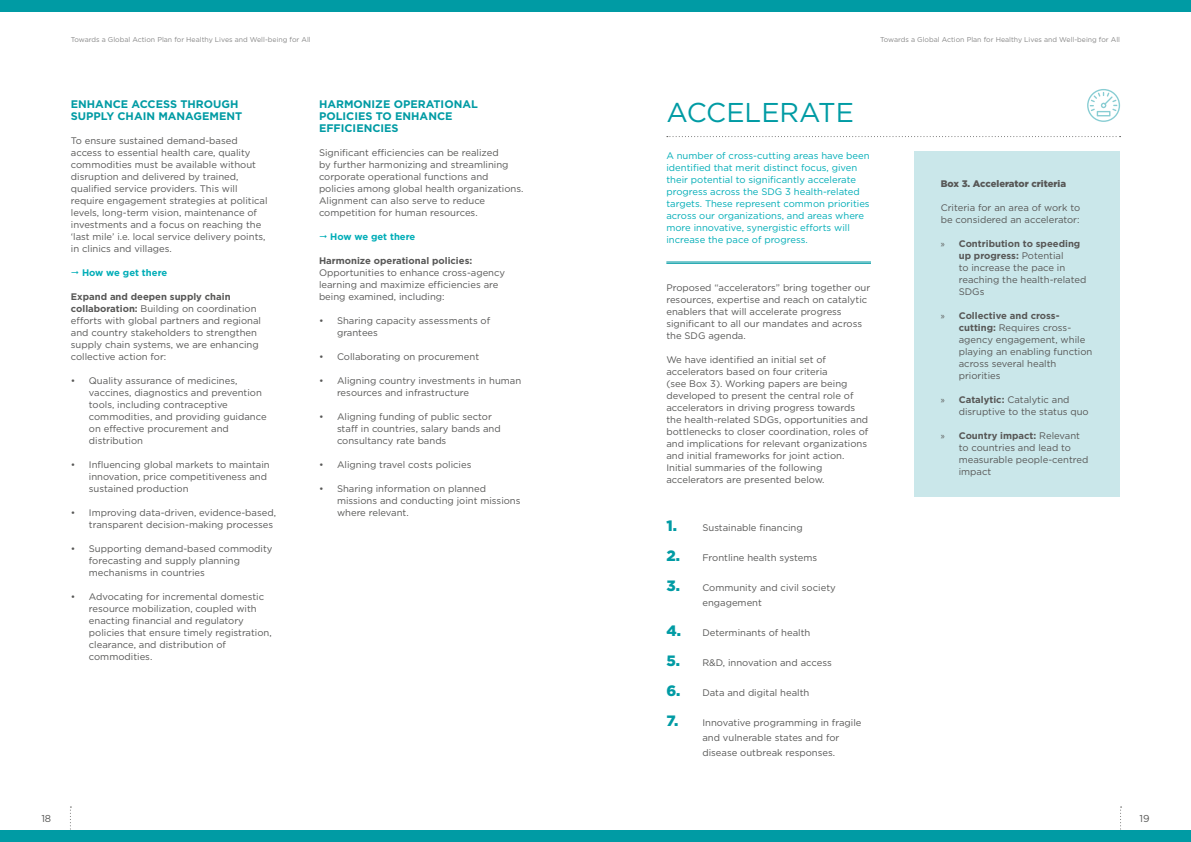
<style>
.page{position:relative;width:1191px;height:842px;background:#fff}
.page>*{position:absolute;margin:0;border:0;box-sizing:border-box;transform-origin:0 0}
.t1{font:27.2px "Gotham";color:#009ba4}
.t2{font:700 11px/12px "Gotham";color:#009ba4}
.t3{font:10px "Gotham";color:#575756}
.t4{font:9.5px/12px "Gotham";color:#575756}
.t5{font:9.5px/12px "Gotham";color:#00adb7}
.t6{font:700 9.5px "Gotham";color:#575756}
.t7{font:700 9.5px "Gotham";color:#00adb7}
.t8{font:900 9.5px "Gotham";color:#575756}
.t9{font:7px "Gotham";color:#878787}
.s1{font-weight:700}
.s2{font-weight:900;font-size:15px;color:#009ba4}
.s3{font-family:"Myriad Pro"}
</style>
<div class="page">
<div style="left:914px;top:151px;width:206px;height:346px;background:#cae7ea"></div>
<svg style="left:70px;top:806px;width:1px;height:25px"></svg>
<svg style="left:1120px;top:806px;width:1px;height:25px"></svg>
<div style="left:0;top:0;width:1191px;height:11px;background:#009ba4"></div>
<div style="left:0;top:831px;width:1191px;height:11px;background:#009ba4"></div>
<svg style="left:667px;top:136px;width:453px;height:1px"></svg>
<svg style="left:1087px;top:89px;width:33px;height:33px"></svg>
<hr style="left:666px;top:262px;width:205px;height:1px;background:#009ba4">
<hr style="left:666px;top:263px;width:205px;height:1px;background:#009ba4">
<p class="t9" style="left:71px;top:35px;width:241px">Towards a Global Action Plan for Healthy Lives and Well-being for All</p>
<p class="t9" style="left:880px;top:35px;width:241px">Towards a Global Action Plan for Healthy Lives and Well-being for All</p>
<p class="t2" style="left:71px;top:98px;width:173px">ENHANCE ACCESS THROUGH<br>SUPPLY CHAIN MANAGEMENT</p>
<p class="t4" style="left:71px;top:135px;width:198px">To ensure sustained demand-based access to essential health care, quality commodities must be available without disruption and delivered by trained, qualified service providers. This will require engagement strategies at political levels, long-term vision, maintenance of investments and a focus on reaching the ‘last mile’ i.e. local service delivery points, in clinics and villages.</p>
<p class="t7" style="left:82px;top:267px;width:87px">How we get there</p>
<p class="t4" style="left:71px;top:291px;width:192px"><span class="s1">Expand and deepen supply chain collaboration:</span> Building on coordination efforts with global partners and regional and country stakeholders to strengthen supply chain systems, we are enhancing collective action for:</p>
<p class="t4" style="left:89px;top:375px;width:179px;text-indent:-18px">• Quality assurance of medicines, vaccines, diagnostics and prevention tools, including contraceptive commodities, and providing guidance on effective procurement and distribution</p>
<p class="t4" style="left:89px;top:459px;width:182px;text-indent:-18px">• Influencing global markets to maintain innovation, price competitiveness and sustained production</p>
<p class="t4" style="left:71px;top:507px;width:207px;text-align:right">• Improving data-driven, evidence-based, transparent decision-making processes</p>
<p class="t4" style="left:89px;top:543px;width:185px;text-indent:-18px">• Supporting demand-based commodity forecasting and supply planning mechanisms in countries</p>
<p class="t4" style="left:89px;top:591px;width:184px;text-indent:-18px">• Advocating for incremental domestic resource mobilization, coupled with enacting financial and regulatory policies that ensure timely registration, clearance, and distribution of commodities.</p>
<p class="t2" style="left:319px;top:98px;width:160px">HARMONIZE OPERATIONAL<br>POLICIES TO ENHANCE<br>EFFICIENCIES</p>
<p class="t4" style="left:319px;top:147px;width:206px">Significant efficiencies can be realized<br>by further harmonizing and streamlining corporate operational functions and policies among global health organizations.<br>Alignment can also serve to reduce competition for human resources.</p>
<p class="t7" style="left:330px;top:231px;width:87px">How we get there</p>
<p class="t6" style="left:319px;top:255px;width:155px">Harmonize operational policies:</p>
<p class="t4" style="left:319px;top:267px;width:188px">Opportunities to enhance cross-agency learning and maximize efficiencies are being examined, including:</p>
<p class="t4" style="left:337px;top:315px;width:155px;text-indent:-18px">• Sharing capacity assessments of grantees</p>
<p class="t4" style="left:319px;top:351px;width:162px">• Collaborating on procurement</p>
<p class="t4" style="left:337px;top:375px;width:186px;text-indent:-18px">• Aligning country investments in human resources and infrastructure</p>
<p class="t4" style="left:337px;top:411px;width:165px;text-indent:-18px">• Aligning funding of public sector staff in countries, salary bands and consultancy rate bands</p>
<p class="t4" style="left:319px;top:459px;width:154px">• Aligning travel costs policies</p>
<p class="t4" style="left:337px;top:483px;width:185px;text-indent:-18px">• Sharing information on planned missions and conducting joint missions where relevant.</p>
<h1 class="t1" style="left:666px;top:97px;width:189px">ACCELERATE</h1>
<p class="t5" style="left:666px;top:150px;width:205px">A number of cross-cutting areas have been identified that merit distinct focus, given their potential to significantly accelerate progress across the SDG 3 health-related targets. These represent common priorities across our organizations, and areas where more innovative, synergistic efforts will increase the pace of progress.</p>
<p class="t4" style="left:666px;top:282px;width:205px">Proposed “accelerators” bring together our resources, expertise and reach on catalytic enablers that will accelerate progress significant to all our mandates and across the SDG agenda.</p>
<p class="t4" style="left:666px;top:354px;width:203px">We have identified an initial set of accelerators based on four criteria<br>(see Box 3). Working papers are being developed to present the central role of accelerators in driving progress towards the health-related SDGs, opportunities and bottlenecks to closer coordination, roles of and implications for relevant organizations and initial frameworks for joint action.<br>Initial summaries of the following accelerators are presented below.</p>
<p class="t4" style="left:666px;top:521px;width:138px"><span class="s2">1.</span> Sustainable financing</p>
<p class="t4" style="left:666px;top:551px;width:152px"><span class="s2">2.</span> Frontline health systems</p>
<p class="t4" style="left:702px;top:580px;width:135px;line-height:15px;text-indent:-36px"><span class="s2">3.</span> Community and civil society engagement</p>
<p class="t4" style="left:666px;top:626px;width:146px"><span class="s2">4.</span> Determinants of health</p>
<p class="t4" style="left:666px;top:656px;width:167px"><span class="s2">5.</span> R&amp;D, innovation and access</p>
<p class="t4" style="left:666px;top:686px;width:145px"><span class="s2">6.</span> Data and digital health</p>
<p class="t4" style="left:702px;top:715px;width:161px;line-height:15px;text-indent:-36px"><span class="s2">7.</span> Innovative programming in fragile and vulnerable states and for disease outbreak responses.</p>
<p class="t8" style="left:940px;top:177px;width:127px">Box 3. Accelerator criteria</p>
<p class="t4" style="left:940px;top:202px;width:141px">Criteria for an area of work to be considered an accelerator:</p>
<p class="t4" style="left:958px;top:238px;width:129px;text-indent:-18px"><span class="s3">»</span> <span class="s1">Contribution to speeding up progress:</span> Potential<br>to increase the pace in reaching the health-related<br>SDGs</p>
<p class="t4" style="left:958px;top:310px;width:135px;text-indent:-18px"><span class="s3">»</span> <span class="s1">Collective and cross&shy;cutting:</span> Requires cross&shy;agency engagement, while playing an enabling function across several health priorities</p>
<p class="t4" style="left:958px;top:394px;width:131px;text-indent:-18px"><span class="s3">»</span> <span class="s1">Catalytic:</span> Catalytic and disruptive to the status quo</p>
<p class="t4" style="left:958px;top:430px;width:131px;text-indent:-18px"><span class="s3">»</span> <span class="s1">Country impact:</span> Relevant to countries and lead to measurable people-centred impact</p>
<p class="t3" style="left:41px;top:813px;width:11px">18</p>
<p class="t3" style="left:1139px;top:813px;width:12px">19</p>
</div>
